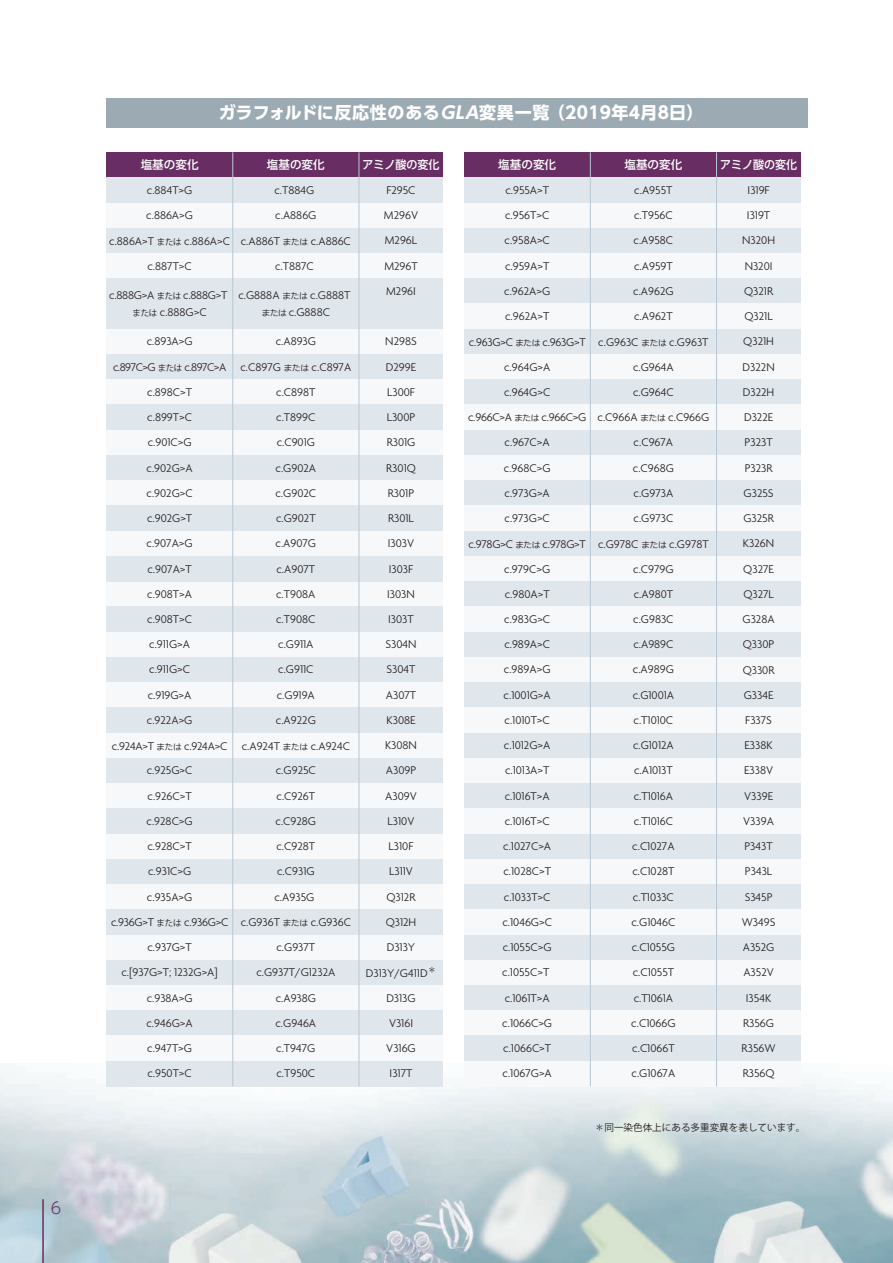
<style>
.page{position:relative;width:893px;height:1263px;background:#fff}
.page>*{position:absolute;margin:0;border:0;box-sizing:border-box;transform-origin:0 0}
.t1{font:700 16.95px "UD Shin Go Pro";letter-spacing:.02em;color:#fff}
.t2{font:300 15.9px "UD Shin Go Pro";color:#682e64}
.t3{font:300 12.15px/25.2px "Agenda";color:#231f20;text-align:center}
.t4{font:300 12.15px/16.8px "Agenda";letter-spacing:-.02em;color:#231f20;text-align:center}
.t5{font:500 11.55px "UD Shin Go Pro";color:#fff}
.t6{font:500 11.55px "UD Shin Go Pro";color:#fff;scale:.95 1}
.t7{font:9.6px "Koz Go Pr 6 N";color:#231f20}
.s1{font-style:italic}
.s2{font-family:"Koz Go Pr 6 N";font-weight:400;font-size:8.4px}
.s3{font-family:"Meiryo";font-weight:400;font-size:8.4px}
</style>
<div class="page">
<img style="left:0;top:1063px;width:893px;height:200px">
<hr style="left:42px;top:1199px;width:2px;height:64px;background:#682e64">
<div style="left:106px;top:98px;width:702px;height:30px;background:#9caab4"></div>
<div style="left:107px;top:152px;width:336px;height:26px;background:#682e64"></div>
<div style="left:107px;top:178px;width:336px;height:25px;background:#e0e7ec"></div>
<div style="left:107px;top:203px;width:336px;height:25px;background:#f6f8f9"></div>
<div style="left:107px;top:228px;width:336px;height:25px;background:#e0e7ec"></div>
<div style="left:107px;top:253px;width:336px;height:26px;background:#f6f8f9"></div>
<div style="left:107px;top:279px;width:336px;height:50px;background:#e0e7ec"></div>
<div style="left:107px;top:329px;width:336px;height:25px;background:#f6f8f9"></div>
<div style="left:107px;top:354px;width:336px;height:26px;background:#e0e7ec"></div>
<div style="left:107px;top:380px;width:336px;height:25px;background:#f6f8f9"></div>
<div style="left:107px;top:405px;width:336px;height:25px;background:#e0e7ec"></div>
<div style="left:107px;top:430px;width:336px;height:25px;background:#f6f8f9"></div>
<div style="left:107px;top:455px;width:336px;height:25px;background:#e0e7ec"></div>
<div style="left:107px;top:480px;width:336px;height:26px;background:#f6f8f9"></div>
<div style="left:107px;top:506px;width:336px;height:25px;background:#e0e7ec"></div>
<div style="left:107px;top:531px;width:336px;height:25px;background:#f6f8f9"></div>
<div style="left:107px;top:581px;width:336px;height:26px;background:#f6f8f9"></div>
<div style="left:107px;top:556px;width:336px;height:25px;background:#e0e7ec"></div>
<div style="left:107px;top:607px;width:336px;height:25px;background:#e0e7ec"></div>
<div style="left:107px;top:632px;width:336px;height:25px;background:#f6f8f9"></div>
<div style="left:107px;top:657px;width:336px;height:25px;background:#e0e7ec"></div>
<div style="left:107px;top:682px;width:336px;height:26px;background:#f6f8f9"></div>
<div style="left:107px;top:708px;width:336px;height:25px;background:#e0e7ec"></div>
<div style="left:107px;top:733px;width:336px;height:25px;background:#f6f8f9"></div>
<div style="left:107px;top:758px;width:336px;height:25px;background:#e0e7ec"></div>
<div style="left:107px;top:783px;width:336px;height:26px;background:#f6f8f9"></div>
<div style="left:107px;top:809px;width:336px;height:25px;background:#e0e7ec"></div>
<div style="left:107px;top:834px;width:336px;height:25px;background:#f6f8f9"></div>
<div style="left:107px;top:859px;width:336px;height:25px;background:#e0e7ec"></div>
<div style="left:107px;top:884px;width:336px;height:26px;background:#f6f8f9"></div>
<div style="left:107px;top:910px;width:336px;height:25px;background:#e0e7ec"></div>
<div style="left:107px;top:935px;width:336px;height:25px;background:#f6f8f9"></div>
<div style="left:107px;top:960px;width:336px;height:25px;background:#e0e7ec"></div>
<div style="left:107px;top:985px;width:336px;height:25px;background:#f6f8f9"></div>
<div style="left:107px;top:1010px;width:336px;height:26px;background:#e0e7ec"></div>
<div style="left:107px;top:1036px;width:336px;height:25px;background:#f6f8f9"></div>
<div style="left:107px;top:1061px;width:336px;height:25px;background:#e0e7ec"></div>
<hr style="left:232px;top:152px;width:1px;height:934px;background:#b7c7d3">
<hr style="left:359px;top:152px;width:1px;height:934px;background:#b7c7d3">
<div style="left:464px;top:152px;width:337px;height:26px;background:#682e64"></div>
<div style="left:464px;top:178px;width:337px;height:25px;background:#e0e7ec"></div>
<div style="left:464px;top:203px;width:337px;height:25px;background:#f6f8f9"></div>
<div style="left:464px;top:228px;width:337px;height:25px;background:#e0e7ec"></div>
<div style="left:464px;top:253px;width:337px;height:26px;background:#f6f8f9"></div>
<div style="left:464px;top:279px;width:337px;height:25px;background:#e0e7ec"></div>
<div style="left:464px;top:304px;width:337px;height:25px;background:#f6f8f9"></div>
<div style="left:464px;top:329px;width:337px;height:25px;background:#e0e7ec"></div>
<div style="left:464px;top:354px;width:337px;height:26px;background:#f6f8f9"></div>
<div style="left:464px;top:380px;width:337px;height:24px;background:#e0e7ec"></div>
<div style="left:464px;top:405px;width:337px;height:25px;background:#f6f8f9"></div>
<div style="left:464px;top:430px;width:337px;height:25px;background:#e0e7ec"></div>
<div style="left:464px;top:455px;width:337px;height:25px;background:#f6f8f9"></div>
<div style="left:464px;top:531px;width:337px;height:25px;background:#e0e7ec"></div>
<div style="left:464px;top:556px;width:337px;height:25px;background:#f6f8f9"></div>
<div style="left:464px;top:480px;width:337px;height:25px;background:#e0e7ec"></div>
<div style="left:464px;top:506px;width:337px;height:25px;background:#f6f8f9"></div>
<div style="left:464px;top:581px;width:337px;height:26px;background:#e0e7ec"></div>
<div style="left:464px;top:607px;width:337px;height:25px;background:#f6f8f9"></div>
<div style="left:464px;top:632px;width:337px;height:25px;background:#e0e7ec"></div>
<div style="left:464px;top:657px;width:337px;height:25px;background:#f6f8f9"></div>
<div style="left:464px;top:682px;width:337px;height:26px;background:#e0e7ec"></div>
<div style="left:464px;top:708px;width:337px;height:25px;background:#f6f8f9"></div>
<div style="left:464px;top:733px;width:337px;height:25px;background:#e0e7ec"></div>
<div style="left:464px;top:758px;width:337px;height:25px;background:#f6f8f9"></div>
<div style="left:464px;top:783px;width:337px;height:26px;background:#e0e7ec"></div>
<div style="left:464px;top:809px;width:337px;height:25px;background:#f6f8f9"></div>
<div style="left:464px;top:834px;width:337px;height:25px;background:#e0e7ec"></div>
<div style="left:464px;top:859px;width:337px;height:25px;background:#f6f8f9"></div>
<div style="left:464px;top:884px;width:337px;height:26px;background:#e0e7ec"></div>
<div style="left:464px;top:910px;width:337px;height:25px;background:#f6f8f9"></div>
<div style="left:464px;top:935px;width:337px;height:25px;background:#e0e7ec"></div>
<div style="left:464px;top:960px;width:337px;height:25px;background:#f6f8f9"></div>
<div style="left:464px;top:985px;width:337px;height:25px;background:#e0e7ec"></div>
<div style="left:464px;top:1010px;width:337px;height:26px;background:#f6f8f9"></div>
<div style="left:464px;top:1036px;width:337px;height:25px;background:#e0e7ec"></div>
<div style="left:464px;top:1061px;width:337px;height:25px;background:#f6f8f9"></div>
<hr style="left:590px;top:152px;width:1px;height:934px;background:#b7c7d3">
<hr style="left:716px;top:152px;width:1px;height:934px;background:#b7c7d3">
<h2 class="t2" style="left:51px;top:1195px;width:12px">6</h2>
<h1 class="t1" style="left:219px;top:99px;width:486px">ガラフォルドに反応性のある<span class="s1">GLA</span>変異一覧 （2019年4月8日）</h1>
<p class="t5" style="left:141px;top:156px;width:59px">塩基の変化</p>
<p class="t5" style="left:267px;top:156px;width:59px">塩基の変化</p>
<p class="t6" style="left:363px;top:156px;width:82px">アミノ酸の変化</p>
<p class="t3" style="left:109px;top:178px;width:122px">c.884T&gt;G<br>c.886A&gt;G<br>c.886A&gt;T <span class="s2">または</span> c.886A&gt;C c.887T&gt;C</p>
<p class="t4" style="left:109px;top:288px;width:120px">c.888G&gt;A <span class="s2">または</span> c.888G&gt;T<span class="s2">または</span> c.888G&gt;C</p>
<p class="t3" style="left:111px;top:330px;width:119px">c.893A&gt;G<br>c.897C&gt;G <span class="s2">または</span> c.897C&gt;A c.898C&gt;T<br>c.899T&gt;C<br>c.901C&gt;G<br>c.902G&gt;A<br>c.902G&gt;C<br>c.902G&gt;T<br>c.907A&gt;G<br>c.907A&gt;T<br>c.908T&gt;A<br>c.908T&gt;C<br>c.911G&gt;A<br>c.911G&gt;C<br>c.919G&gt;A<br>c.922A&gt;G<br>c.924A&gt;T <span class="s3">または</span> c.924A&gt;C c.925G&gt;C<br>c.926C&gt;T<br>c.928C&gt;G<br>c.928C&gt;T<br>c.931C&gt;G<br>c.935A&gt;G<br>c.936G&gt;T <span class="s2">または</span> c.936G&gt;C c.937G&gt;T<br>c.[937G&gt;T; 1232G&gt;A] c.938A&gt;G<br>c.946G&gt;A<br>c.947T&gt;G<br>c.950T&gt;C</p>
<p class="t3" style="left:241px;top:178px;width:112px">c.T884G<br>c.A886G<br>c.A886T <span class="s3">または</span> c.A886C c.T887C</p>
<p class="t3" style="left:238px;top:288px;width:114px;line-height:16.8px">c.G888A <span class="s3">または</span> c.G888T<span class="s3">または</span> c.G888C</p>
<p class="t3" style="left:240px;top:330px;width:112px">c.A893G<br>c.C897G <span class="s3">または</span> c.C897A c.C898T<br>c.T899C<br>c.C901G<br>c.G902A<br>c.G902C<br>c.G902T<br>c.A907G<br>c.A907T<br>c.T908A<br>c.T908C<br>c.G911A<br>c.G911C<br>c.G919A<br>c.A922G<br>c.A924T <span class="s3">または</span> c.A924C c.G925C<br>c.C926T<br>c.C928G<br>c.C928T<br>c.C931G<br>c.A935G<br>c.G936T <span class="s3">または</span> c.G936C c.G937T c.G937T/G1232A c.A938G<br>c.G946A<br>c.T947G<br>c.T950C</p>
<p class="t3" style="left:384px;top:178px;width:36px;text-align:left">F295C<br>M296V<br>M296L<br>M296T<br>M296I</p>
<p class="t3" style="left:366px;top:330px;width:72px">N298S<br>D299E<br>L300F<br>L300P<br>R301G<br>R301Q<br>R301P<br>R301L<br>I303V<br>I303F<br>I303N<br>I303T<br>S304N<br>S304T<br>A307T<br>K308E<br>K308N<br>A309P<br>A309V<br>L310V<br>L310F<br>L311V<br>Q312R<br>Q312H<br>D313Y<br>D313Y/G411D<sup>＊<br></sup>D313G<br>V316I<br>V316G<br>I317T</p>
<p class="t5" style="left:498px;top:156px;width:59px">塩基の変化</p>
<p class="t5" style="left:624px;top:156px;width:59px">塩基の変化</p>
<p class="t6" style="left:720px;top:156px;width:82px">アミノ酸の変化</p>
<p class="t3" style="left:468px;top:178px;width:120px">c.955A&gt;T<br>c.956T&gt;C<br>c.958A&gt;C<br>c.959A&gt;T<br>c.962A&gt;G<br>c.962A&gt;T<br>c.963G&gt;C <span class="s3">または</span> c.963G&gt;T c.964G&gt;A<br>c.964G&gt;C<br>c.966C&gt;A <span class="s3">または</span> c.966C&gt;G c.967C&gt;A<br>c.968C&gt;G<br>c.973G&gt;A<br>c.973G&gt;C<br>c.978G&gt;C <span class="s3">または</span> c.978G&gt;T c.979C&gt;G<br>c.980A&gt;T<br>c.983G&gt;C<br>c.989A&gt;C<br>c.989A&gt;G<br>c.1001G&gt;A<br>c.1010T&gt;C<br>c.1012G&gt;A<br>c.1013A&gt;T<br>c.1016T&gt;A<br>c.1016T&gt;C<br>c.1027C&gt;A<br>c.1028C&gt;T<br>c.1033T&gt;C<br>c.1046G&gt;C<br>c.1055C&gt;G<br>c.1055C&gt;T<br>c.1061T&gt;A<br>c.1066C&gt;G<br>c.1066C&gt;T<br>c.1067G&gt;A</p>
<p class="t3" style="left:598px;top:178px;width:113px">c.A955T<br>c.T956C<br>c.A958C<br>c.A959T<br>c.A962G<br>c.A962T<br>c.G963C <span class="s3">または</span> c.G963T c.G964A<br>c.G964C<br>c.C966A <span class="s3">または</span> c.C966G c.C967A<br>c.C968G<br>c.G973A<br>c.G973C<br>c.G978C <span class="s3">または</span> c.G978T c.C979G<br>c.A980T<br>c.G983C<br>c.A989C<br>c.A989G<br>c.G1001A<br>c.T1010C<br>c.G1012A<br>c.A1013T<br>c.T1016A<br>c.T1016C<br>c.C1027A<br>c.C1028T<br>c.T1033C<br>c.G1046C<br>c.C1055G<br>c.C1055T<br>c.T1061A<br>c.C1066G<br>c.C1066T<br>c.G1067A</p>
<p class="t3" style="left:742px;top:178px;width:35px">I319F<br>I319T<br>N320H<br>N320I<br>Q321R<br>Q321L<br>Q321H<br>D322N<br>D322H<br>D322E<br>P323T<br>P323R<br>G325S<br>G325R<br>K326N<br>Q327E<br>Q327L<br>G328A<br>Q330P<br>Q330R<br>G334E<br>F337S<br>E338K<br>E338V<br>V339E<br>V339A<br>P343T<br>P343L<br>S345P<br>W349S<br>A352G<br>A352V<br>I354K<br>R356G<br>R356W<br>R356Q</p>
<p class="t7" style="left:595px;top:1122px;width:212px">＊同一染色体上にある多重変異を表しています。</p>
</div>
